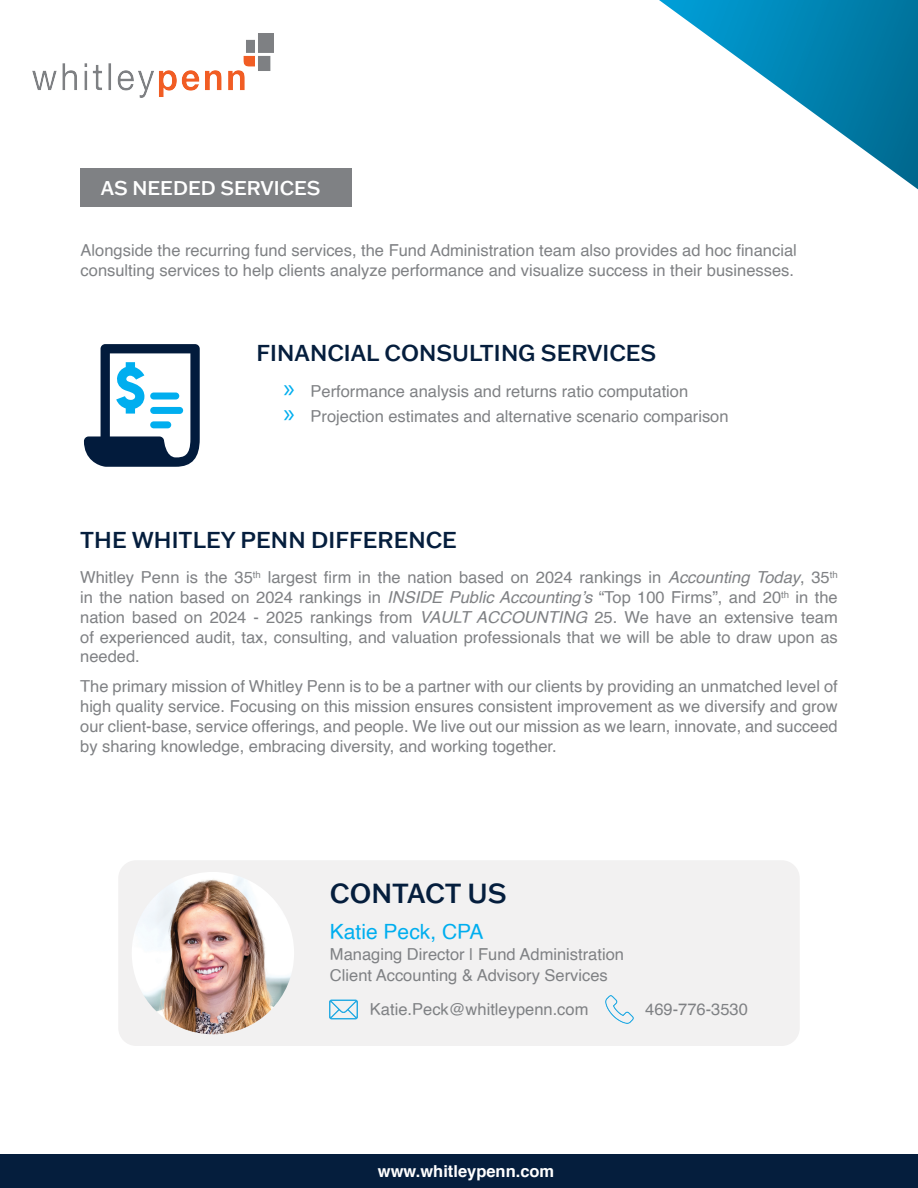
<style>
.page{position:relative;width:918px;height:1188px;background:#fff}
.page>*{position:absolute;margin:0;border:0;box-sizing:border-box;transform-origin:0 0}
.t1{font:500 27px "Franklin Gothic ATF";color:#051e3d}
.t2{font:500 22.5px "Franklin Gothic ATF";color:#051e3d}
.t3{font:21px "Helvetica";color:#00aeef}
.t4{font:500 19.5px "Franklin Gothic ATF";color:#fff}
.t5{font:16.5px/19.8px "Helvetica";color:#7f8184;text-align:justify}
.t6{font:700 16.5px "Helvetica";color:#fff}
.s1{font-family:"Myriad Pro";font-size:27px;color:#00aeef}
.s2{font-style:italic}
</style>
<div class="page">
<svg style="left:659px;top:0;width:259px;height:189px"></svg>
<img style="left:32px;top:33px;width:241px;height:64px">
<div style="left:0;top:1154px;width:918px;height:34px;background:#051e3d"></div>
<div style="left:118px;top:860px;width:682px;height:186px;background:#f2f1f1;border-radius:18px"></div>
<img style="left:132px;top:872px;width:162px;height:162px;border-radius:81px">
<img style="left:330px;top:999px;width:28px;height:21px">
<img style="left:605px;top:995px;width:28px;height:28px">
<svg style="left:84px;top:344px;width:116px;height:123px"></svg>
<div style="left:80px;top:168px;width:272px;height:39px;background:#7f8184"></div>
<p class="t4" style="left:101px;top:175px;width:221px">AS NEEDED SERVICES</p>
<p class="t5" style="left:81px;top:241px;width:718px">Alongside the recurring fund services, the Fund Administration team also provides ad hoc financial consulting services to help clients analyze performance and visualize success in their businesses.</p>
<p class="t2" style="left:256px;top:338px;width:401px">FINANCIAL CONSULTING SERVICES</p>
<p class="t5" style="left:284px;top:382px;width:406px"><span class="s1">»</span> Performance analysis and returns ratio computation</p>
<p class="t5" style="left:284px;top:407px;width:447px"><span class="s1">»</span> Projection estimates and alternative scenario comparison</p>
<p class="t2" style="left:80px;top:524px;width:378px">THE WHITLEY PENN DIFFERENCE</p>
<p class="t5" style="left:80px;top:568px;width:759px">Whitley Penn is the 35<sup>th</sup> largest firm in the nation based on 2024 rankings in <span class="s2">Accounting Today</span>, 35<sup>th </sup>in the nation based on 2024 rankings in <span class="s2">INSIDE Public Accounting’s</span> “Top 100 Firms”, and 20<sup>th</sup> in the nation based on 2024 - 2025 rankings from <span class="s2">VAULT ACCOUNTING</span> 25. We have an extensive team of experienced audit, tax, consulting, and valuation professionals that we will be able to draw upon as needed.</p>
<p class="t5" style="left:80px;top:677px;width:759px">The primary mission of Whitley Penn is to be a partner with our clients by providing an unmatched level of high quality service. Focusing on this mission ensures consistent improvement as we diversify and grow our client-base, service offerings, and people. We live out our mission as we learn, innovate, and succeed by sharing knowledge, embracing diversity, and working together.</p>
<p class="t1" style="left:330px;top:876px;width:178px">CONTACT US</p>
<p class="t3" style="left:330px;top:916px;width:155px">Katie Peck, CPA</p>
<p class="t5" style="left:330px;top:945px;width:296px">Managing Director | Fund Administration</p>
<p class="t5" style="left:330px;top:966px;width:279px">Client Accounting &amp; Advisory Services</p>
<p class="t5" style="left:370px;top:1000px;width:220px">Katie.Peck@whitleypenn.com</p>
<p class="t5" style="left:645px;top:1000px;width:104px">469-776-3530</p>
<p class="t6" style="left:378px;top:1157px;width:178px">www.whitleypenn.com</p>
</div>
